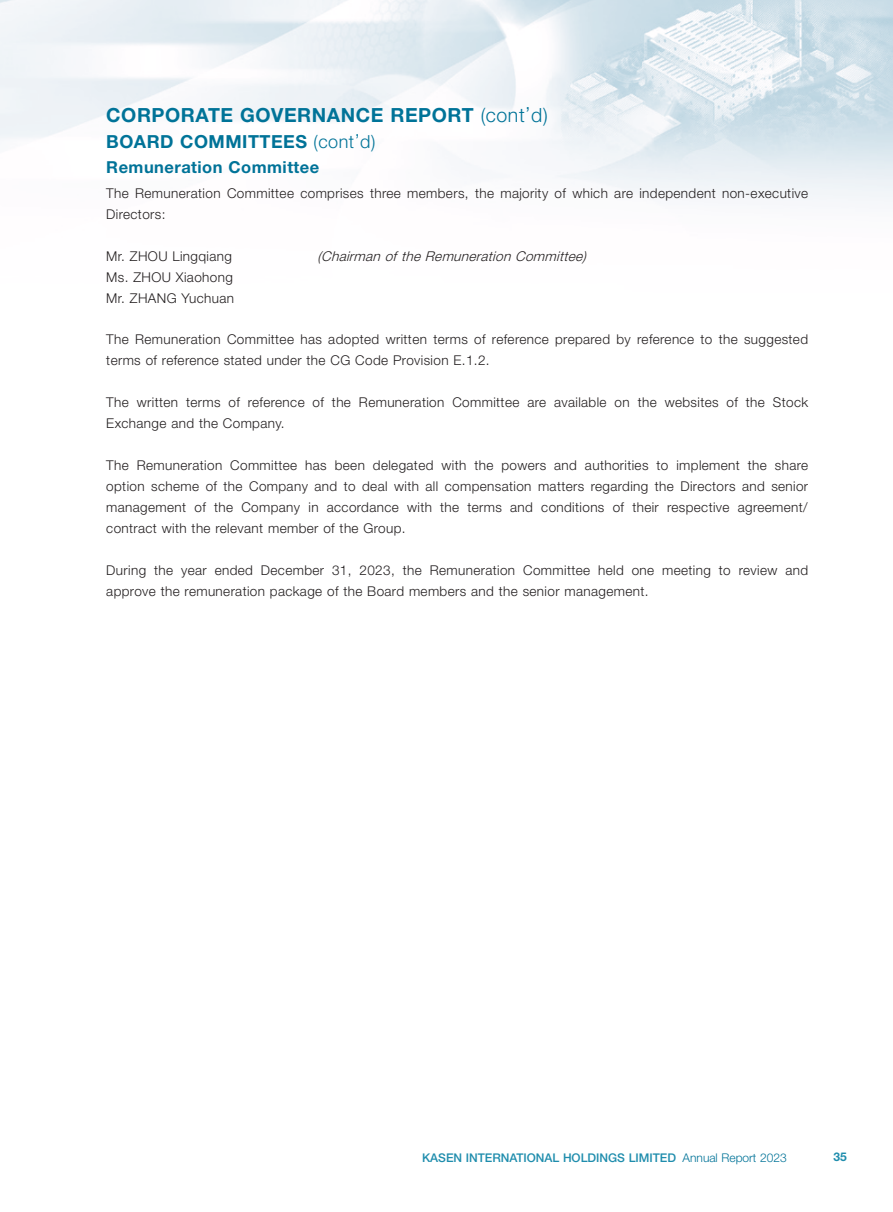
<style>
.page{position:relative;width:893px;height:1212px;background:#fff}
.page>*{position:absolute;margin:0;border:0;box-sizing:border-box;transform-origin:0 0}
.t1{font:700 19.5px "Helvetica Neue LT Std";letter-spacing:.03em;color:#007398}
.Heading_1{font:700 18px "Helvetica Neue LT Std";letter-spacing:.03em;color:#007398}
.Heading_2{font:700 16.5px "Helvetica Neue LT Std";letter-spacing:.03em;color:#007398}
.Body_Text{font:300 13.5px/21px "Helvetica Neue LT Std";letter-spacing:.03em;color:#231f20}
.Body_Text-2{font:italic 300 13.5px "Helvetica Neue LT Std";color:#231f20}
.t2{font:500 12px "Helvetica Neue LT Std";color:#1f8dad}
.t3{font:700 12px "Helvetica Neue LT Std";color:#1f8dad}
.s1{font-weight:300}
.s2{font-weight:300;color:#007398}
</style>
<div class="page">
<img style="left:0;top:0;width:893px;height:202px">
<h1 class="t1" style="left:106px;top:103px;width:443px">CORPORATE GOVERNANCE REPORT <span class="s1">(cont’d)</span></h1>
<p class="Heading_1" style="left:106px;top:130px;width:271px">BOARD COMMITTEES <span class="s1">(cont’d)</span></p>
<p class="Heading_2" style="left:106px;top:157px;width:214px">Remuneration Committee</p>
<p class="Body_Text" style="left:106px;top:183px;width:703px">The Remuneration Committee comprises three members, the majority of which are independent non-executive<br>Directors:</p>
<p class="Body_Text" style="left:106px;top:246px;width:127px">Mr. ZHOU Lingqiang</p>
<p class="Body_Text-2" style="left:318px;top:248px;width:270px">(Chairman ofthe Remuneration Committee)</p>
<p class="Body_Text" style="left:106px;top:267px;width:128px">Ms. ZHOU Xiaohong</p>
<p class="Body_Text" style="left:106px;top:288px;width:129px">Mr. ZHANG Yuchuan</p>
<p class="Body_Text" style="left:106px;top:328px;width:703px">The Remuneration Committee has adopted written terms of reference prepared by reference to the suggested terms of reference stated under the CG Code Provision E.1.2.</p>
<p class="Body_Text" style="left:106px;top:391px;width:703px">The written terms of reference of the Remuneration Committee are available on the websites of the Stock<br>Exchange and the Company.</p>
<p class="Body_Text" style="left:106px;top:454px;width:703px;text-align:justify">The Remuneration Committee has been delegated with the powers and authorities to implement the share option scheme of the Company and to deal with all compensation matters regarding the Directors and senior management of the Company in accordance with the terms and conditions of their respective agreement/ contract with the relevant member of the Group.</p>
<p class="Body_Text" style="left:106px;top:559px;width:703px">During the year ended December 31, 2023, the Remuneration Committee held one meeting to review and approve the remuneration package of the Board members and the senior management.</p>
<p class="t2" style="left:422px;top:1150px;width:366px">KASEN INTERNATIONAL HOLDINGS LIMITED <span class="s2">Annual Report 2023</span></p>
<p class="t3" style="left:833px;top:1149px;width:15px">35</p>
</div>
